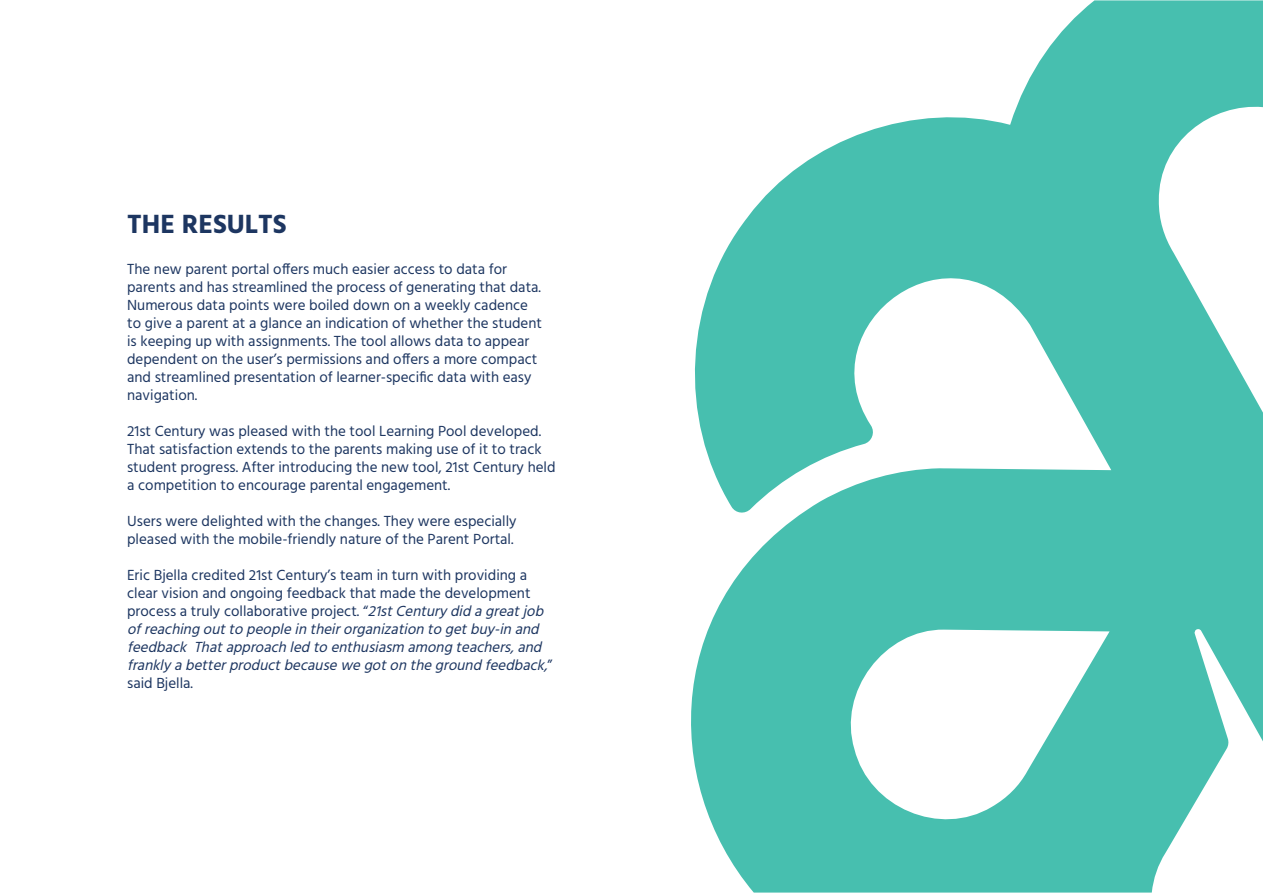
<style>
.page{position:relative;width:1263px;height:893px;background:#fff}
.page>*{position:absolute;margin:0;border:0;box-sizing:border-box;transform-origin:0 0}
.t1{font:700 27px "Hind";color:#1d3661}
.t2{font:15px/18px "Hind";color:#1d3661}
.t3{font:italic 15px/18px "Hind";color:#1d3661}
.s1{font-style:normal}
</style>
<div class="page">
<svg style="left:691px;top:0;width:572px;height:893px;fill:#47bfaf"></svg>
<h1 class="t1" style="left:127px;top:208px;width:161px">THE RESULTS</h1>
<p class="t2" style="left:127px;top:261px;width:416px">The new parent portal offers much easier access to data for parents and has streamlined the process of generating that data.<br>Numerous data points were boiled down on a weekly cadence to give a parent at a glance an indication of whether the student is keeping up with assignments. The tool allows data to appear dependent on the user’s permissions and offers a more compact and streamlined presentation of learner-specific data with easy navigation.</p>
<p class="t2" style="left:127px;top:423px;width:430px">21st Century was pleased with the tool Learning Pool developed.<br>That satisfaction extends to the parents making use of it to track student progress. After introducing the new tool, 21st Century held a competition to encourage parental engagement.</p>
<p class="t2" style="left:127px;top:513px;width:391px">Users were delighted with the changes. They were especially pleased with the mobile-friendly nature of the Parent Portal.</p>
<p class="t3" style="left:127px;top:567px;width:427px"><span class="s1">Eric Bjella credited 21st Century’s team in turn with providing a clear vision and ongoing feedback that made the development process a truly collaborative project. “</span>21stCenturydidagreatjob ofreachingouttopeopleintheirorganizationtogetbuy-inand feedback Thatapproachledtoenthusiasm amongteachers,and franklyabetterproductbecausewegotonthegroundfeedback,<span class="s1">” said Bjella.</span></p>
</div>
